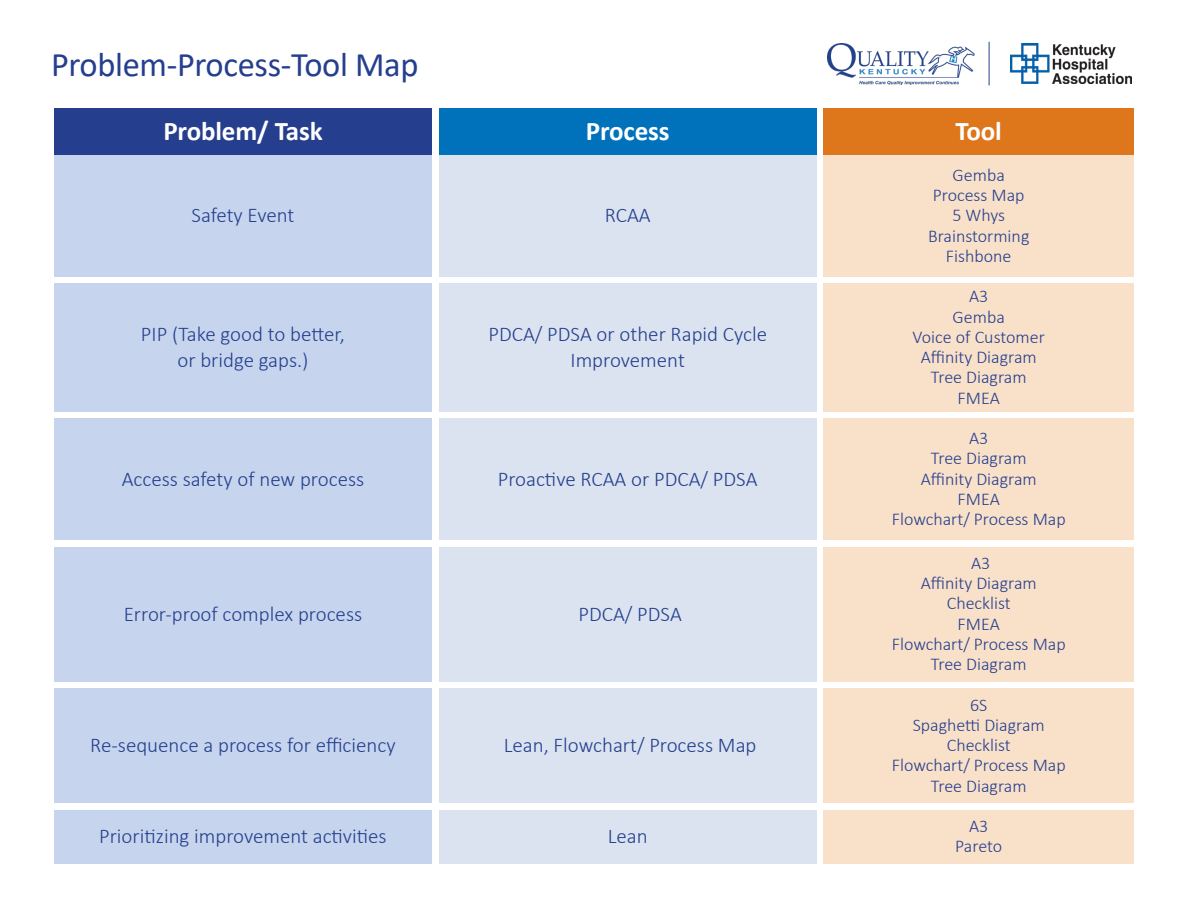
<style>
.page{position:relative;width:1188px;height:918px;background:#fff}
.page>*{position:absolute;margin:0;border:0;box-sizing:border-box;transform-origin:0 0}
.t1{font:34.5px "Calibri";letter-spacing:-.01em;color:#253f8e}
.t2{font:700 27px "Calibri";letter-spacing:-.005em;color:#fff}
.t3{font:300 21px/25.2px "Calibri";color:#253f8e;text-align:center}
.t4{font:300 18px "Calibri";color:#253f8e}
</style>
<div class="page">
<div style="left:824px;top:108px;width:310px;height:47px;background:#de761b"></div>
<div style="left:824px;top:810px;width:310px;height:54px;background:#f9e0c9"></div>
<div style="left:824px;top:155px;width:310px;height:122px;background:#f9e0c9"></div>
<div style="left:824px;top:284px;width:310px;height:128px;background:#f9e0c9"></div>
<div style="left:824px;top:688px;width:310px;height:115px;background:#f9e0c9"></div>
<div style="left:824px;top:547px;width:310px;height:135px;background:#f9e0c9"></div>
<div style="left:824px;top:418px;width:310px;height:122px;background:#f9e0c9"></div>
<div style="left:439px;top:108px;width:378px;height:47px;background:#0072bc"></div>
<div style="left:54px;top:108px;width:378px;height:47px;background:#253f8e"></div>
<div style="left:439px;top:810px;width:378px;height:54px;background:#dae3ef"></div>
<div style="left:54px;top:810px;width:378px;height:54px;background:#c6d5ed"></div>
<div style="left:439px;top:155px;width:378px;height:122px;background:#dae3ef"></div>
<div style="left:54px;top:155px;width:378px;height:122px;background:#c6d5ed"></div>
<div style="left:439px;top:284px;width:378px;height:128px;background:#dae3ef"></div>
<div style="left:54px;top:284px;width:378px;height:128px;background:#c6d5ed"></div>
<div style="left:439px;top:688px;width:378px;height:115px;background:#dae3ef"></div>
<div style="left:54px;top:688px;width:378px;height:115px;background:#c6d5ed"></div>
<div style="left:439px;top:547px;width:378px;height:135px;background:#dae3ef"></div>
<div style="left:54px;top:547px;width:378px;height:135px;background:#c6d5ed"></div>
<div style="left:439px;top:418px;width:378px;height:122px;background:#dae3ef"></div>
<div style="left:54px;top:418px;width:378px;height:122px;background:#c6d5ed"></div>
<img style="left:1010px;top:44px;width:122px;height:39px">
<img style="left:828px;top:43px;width:147px;height:41px">
<hr style="left:989px;top:42px;width:1px;height:43px;background:#253f8e">
<p class="t1" style="left:51px;top:41px;width:369px">Problem-Process-Tool Map</p>
<p class="t2" style="left:163px;top:111px;width:161px">Problem/ Task</p>
<p class="t2" style="left:586px;top:111px;width:85px">Process</p>
<p class="t2" style="left:956px;top:111px;width:48px">Tool</p>
<p class="t3" style="left:192px;top:203px;width:104px">Safety Event</p>
<p class="t3" style="left:605px;top:203px;width:47px">RCAA</p>
<p class="t3" style="left:141px;top:322px;width:206px">PIP (Take good to better, or bridge gaps.)</p>
<p class="t3" style="left:488px;top:322px;width:280px">PDCA/ PDSA or other Rapid Cycle<br>Improvement</p>
<p class="t3" style="left:122px;top:466px;width:244px">Access safety of new process</p>
<p class="t3" style="left:498px;top:466px;width:261px">Proactive RCAA or PDCA/ PDSA</p>
<p class="t3" style="left:124px;top:601px;width:240px">Error-proof complex process</p>
<p class="t3" style="left:578px;top:601px;width:105px">PDCA/ PDSA</p>
<p class="t3" style="left:90px;top:732px;width:307px">Re-sequence a process for efficiency</p>
<p class="t3" style="left:504px;top:732px;width:254px">Lean, Flowchart/ Process Map</p>
<p class="t3" style="left:99px;top:824px;width:289px">Prioritizing improvement activities</p>
<p class="t3" style="left:608px;top:824px;width:41px">Lean</p>
<p class="t4" style="left:953px;top:164px;width:54px">Gemba</p>
<p class="t4" style="left:933px;top:184px;width:93px">Process Map</p>
<p class="t4" style="left:952px;top:204px;width:54px">5 Whys</p>
<p class="t4" style="left:928px;top:224px;width:103px">Brainstorming</p>
<p class="t4" style="left:946px;top:245px;width:67px">Fishbone</p>
<p class="t4" style="left:969px;top:285px;width:21px">A3</p>
<p class="t4" style="left:953px;top:305px;width:54px">Gemba</p>
<p class="t4" style="left:913px;top:326px;width:134px">Voice of Customer</p>
<p class="t4" style="left:921px;top:346px;width:118px">Affinity Diagram</p>
<p class="t4" style="left:931px;top:366px;width:97px">Tree Diagram</p>
<p class="t4" style="left:958px;top:386px;width:44px">FMEA</p>
<p class="t4" style="left:969px;top:427px;width:21px">A3</p>
<p class="t4" style="left:931px;top:447px;width:97px">Tree Diagram</p>
<p class="t4" style="left:921px;top:467px;width:118px">Affinity Diagram</p>
<p class="t4" style="left:958px;top:488px;width:44px">FMEA</p>
<p class="t4" style="left:892px;top:508px;width:175px">Flowchart/ Process Map</p>
<p class="t4" style="left:971px;top:552px;width:21px">A3</p>
<p class="t4" style="left:921px;top:572px;width:118px">Affinity Diagram</p>
<p class="t4" style="left:947px;top:592px;width:66px">Checklist</p>
<p class="t4" style="left:958px;top:612px;width:44px">FMEA</p>
<p class="t4" style="left:892px;top:633px;width:175px">Flowchart/ Process Map</p>
<p class="t4" style="left:931px;top:653px;width:97px">Tree Diagram</p>
<p class="t4" style="left:970px;top:693px;width:19px">6S</p>
<p class="t4" style="left:913px;top:714px;width:134px">Spaghetti Diagram</p>
<p class="t4" style="left:947px;top:734px;width:66px">Checklist</p>
<p class="t4" style="left:892px;top:754px;width:175px">Flowchart/ Process Map</p>
<p class="t4" style="left:931px;top:774px;width:97px">Tree Diagram</p>
<p class="t4" style="left:969px;top:815px;width:21px">A3</p>
<p class="t4" style="left:955px;top:835px;width:49px">Pareto</p>
</div>
